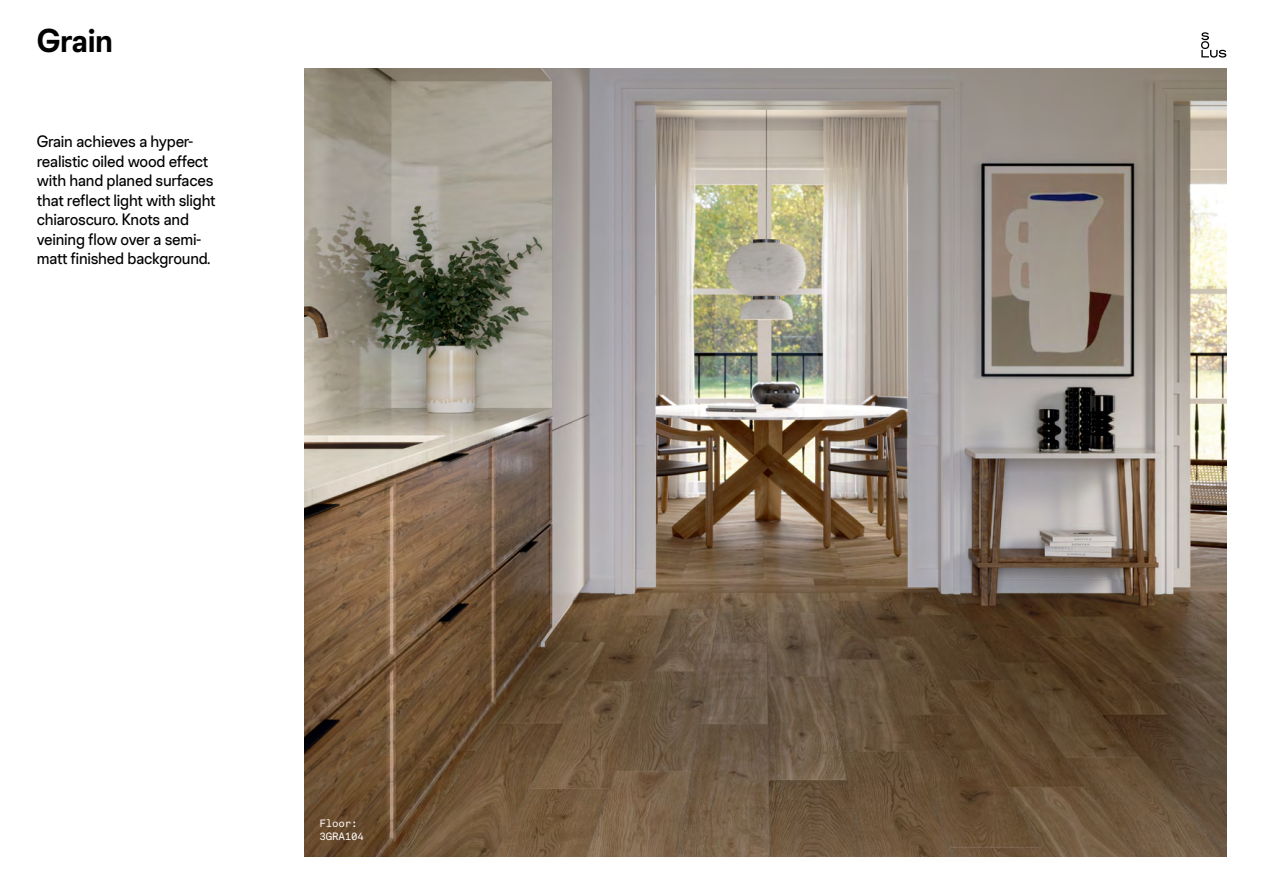
<style>
.page{position:relative;width:1263px;height:893px;background:#fff}
.page>*{position:absolute;margin:0;border:0;box-sizing:border-box;transform-origin:0 0}
.t1{font:600 33px "Chromatic Pro Grotesque";letter-spacing:-.015em;color:#000}
.t2{font:16.5px/19.5px "Chromatic Pro Grotesque";letter-spacing:-.015em;color:#000}
.t3{font:10.5px/13.5px "Akkurat Mono LL";letter-spacing:-.015em;color:#fff}
</style>
<div class="page">
<img style="left:305px;top:69px;width:921px;height:787px">
<svg style="left:1201px;top:32px;width:25px;height:26px"></svg>
<h1 class="t1" style="left:37px;top:20px;width:78px">Grain</h1>
<p class="t2" style="left:37px;top:131px;width:180px">Grain achieves a hyper&shy;realistic oiled wood effect with hand planed surfaces that reflect light with slight chiaroscuro. Knots and veining flow over a semi&shy;matt finished background.</p>
<p class="t3" style="left:319px;top:816px;width:46px">Floor:<br>3GRA104</p>
</div>
